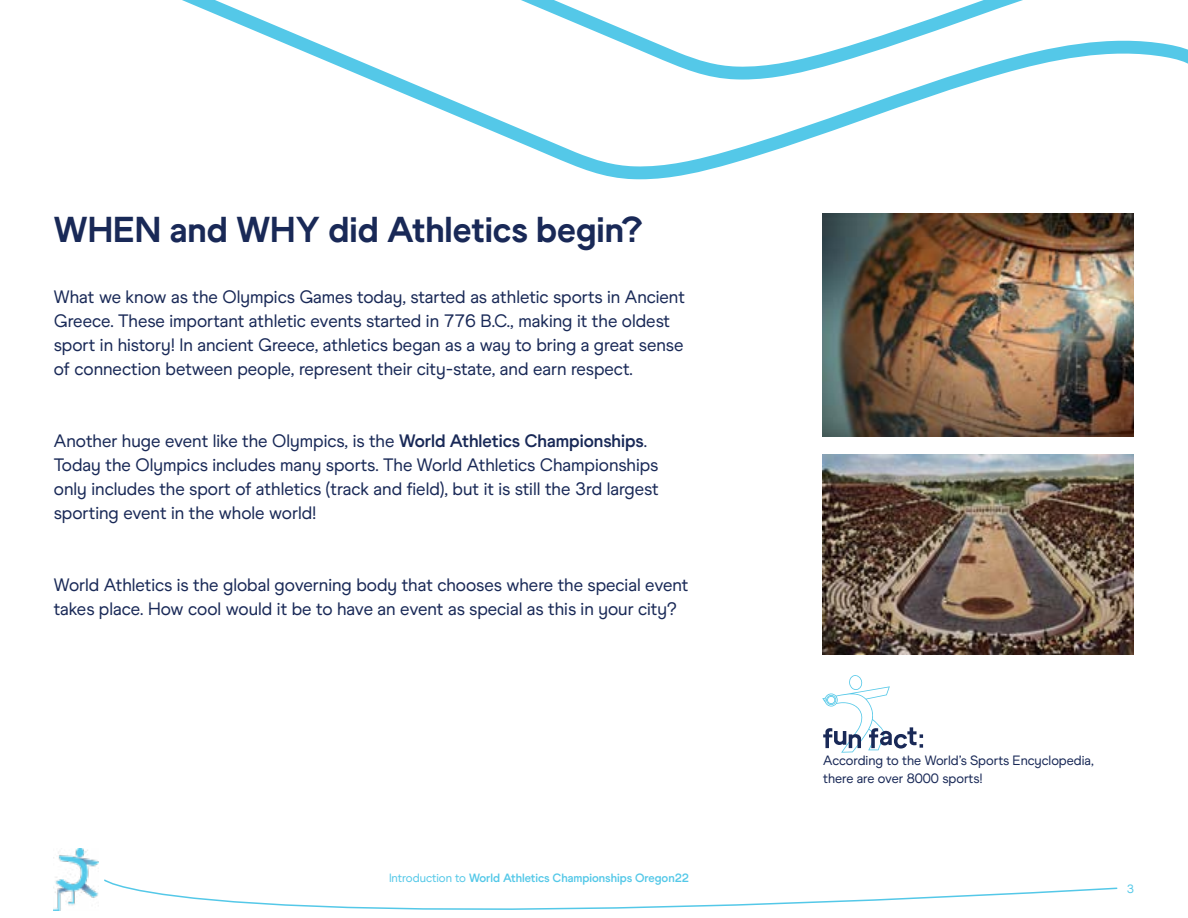
<style>
.page{position:relative;width:1188px;height:918px;background:#fff}
.page>*{position:absolute;margin:0;border:0;box-sizing:border-box;transform-origin:0 0}
.t1{font:36px "World Athletics Headline";color:#192957}
.t2{font:18px/24px "World Athletics";color:#192957}
.t3{font:13.5px/18px "World Athletics";color:#192957}
.t4{font:700 12px "World Athletics";color:#54c8e8}
.t5{font:12px "World Athletics";color:#54c8e8}
.s1{font-weight:700}
.s2{font-weight:400}
</style>
<div class="page">
<img style="left:54px;top:849px;width:45px;height:61px">
<svg style="left:104px;top:879px;width:1014px;height:31px"></svg>
<img style="left:823px;top:454px;width:311px;height:201px">
<img style="left:823px;top:214px;width:311px;height:222px">
<svg style="left:822px;top:675px;width:101px;height:78px"></svg>
<svg style="left:182px;top:0;width:799px;height:179px"></svg>
<svg style="left:266px;top:0;width:922px;height:80px"></svg>
<h1 class="t1" style="left:54px;top:208px;width:590px">WHEN and WHY did Athletics begin?</h1>
<p class="t2" style="left:54px;top:285px;width:633px">What we know as the Olympics Games today, started as athletic sports in Ancient Greece. These important athletic events started in 776 B.C., making it the oldest sport in history! In ancient Greece, athletics began as a way to bring a great sense of connection between people, represent their city-state, and earn respect.</p>
<p class="t2" style="left:54px;top:429px;width:606px">Another huge event like the Olympics, is the <span class="s1">World Athletics Championships</span>.<br>Today the Olympics includes many sports. The World Athletics Championships only includes the sport of athletics (track and field), but it is still the 3rd largest sporting event in the whole world!</p>
<p class="t2" style="left:54px;top:573px;width:636px">World Athletics is the global governing body that chooses where the special event takes place. How cool would it be to have an event as special as this in your city?</p>
<p class="t4" style="left:389px;top:871px;width:302px"><span class="s2">Introduction to</span> World Athletics Championships Oregon22</p>
<p class="t3" style="left:823px;top:751px;width:272px">According to the World’s Sports Encyclopedia, there are over 8000 sports!</p>
<p class="t5" style="left:1127px;top:882px;width:9px">3</p>
</div>
